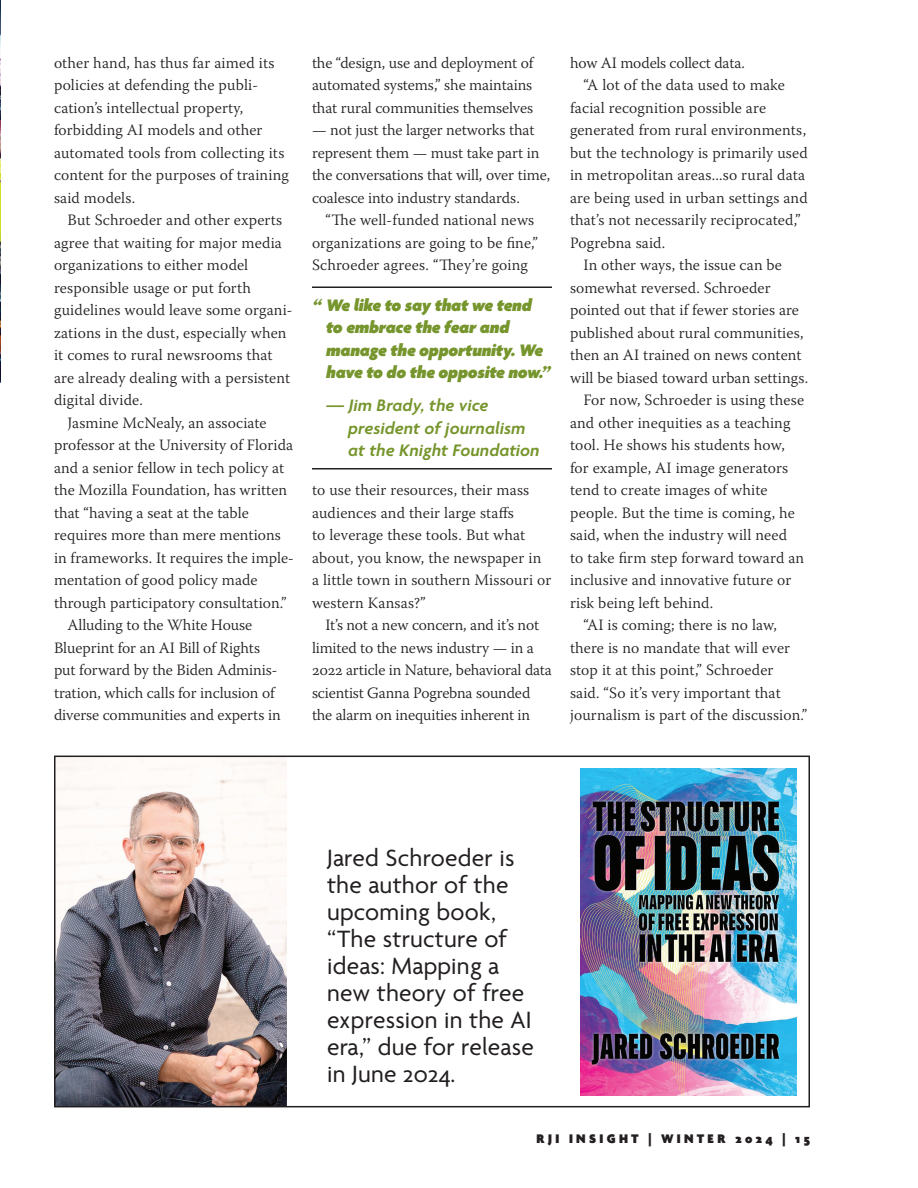
<style>
.page{position:relative;width:918px;height:1188px;background:#fff}
.page>*{position:absolute;margin:0;border:0;box-sizing:border-box;transform-origin:0 0}
.Schroeder_ad_1{font:25.5px/27px "Agenda One";letter-spacing:.01em;color:#231f20}
.Body_quote_MU_green_2{font:italic 900 18px/22.5px "Agenda One";letter-spacing:-.01em;color:#76952c}
.Body_quote_MU_green_2-2{font:italic 600 18px/22.5px "Agenda One";letter-spacing:.01em;color:#76952c}
.Body_text_1{font:300 15.75px/22.5px "Warnock Pro";letter-spacing:.01em;color:#231f20}
.Body_text_1-2{font:300 15.75px/22.5px "Warnock Pro";letter-spacing:-.01em;color:#231f20}
.t1{font:900 13.5px "Agenda One";letter-spacing:.25em;color:#231f20}
</style>
<div class="page">
<img style="left:580px;top:769px;width:216px;height:326px">
<img style="left:57px;top:759px;width:230px;height:345px">
<div style="left:54px;top:756px;width:756px;height:351px;border:2px solid #231f20"></div>
<hr style="left:312px;top:286px;width:240px;height:2px;background:#231f20">
<hr style="left:312px;top:468px;width:240px;height:2px;background:#231f20">
<img style="left:0;top:0;width:1px;height:382px">
<p class="Body_text_1" style="left:54px;top:51px;width:236px">other hand, has thus far aimed its policies at defending the publi&shy;cation’s intellectual property, forbidding AI models and other automated tools from collecting its content for the purposes of training said models.</p>
<p class="Body_text_1" style="left:54px;top:208px;width:240px;text-indent:13px">But Schroeder and other experts agree that waiting for major media organizations to either model responsible usage or put forth guidelines would leave some organi&shy;zations in the dust, especially when it comes to rural newsrooms that are already dealing with a persistent digital divide.</p>
<p class="Body_text_1" style="left:54px;top:411px;width:242px;text-indent:13px">Jasmine McNealy, an associate professor at the University of Florida and a senior fellow in tech policy at the Mozilla Foundation, has written that “having a seat at the table requires more than mere mentions in frameworks. It requires the imple&shy;mentation of good policy made through participatory consultation.”</p>
<p class="Body_text_1" style="left:54px;top:613px;width:228px;text-indent:13px">Alluding to the White House Blueprint for an AI Bill of Rights put forward by the Biden Adminis&shy;tration, which calls for inclusion of diverse communities and experts in</p>
<p class="Body_text_1" style="left:312px;top:51px;width:223px;text-align:justify">the “design, use and deployment of automated systems,” she maintains that rural communities themselves</p>
<p class="Body_text_1" style="left:312px;top:118px;width:240px">— not just the larger networks that represent them — must take part in the conversations that will, over time, coalesce into industry standards.</p>
<p class="Body_text_1" style="left:312px;top:208px;width:228px;text-indent:13px">“The well-funded national news organizations are going to be fine,”<br>Schroeder agrees. “They’re going</p>
<p class="Body_quote_MU_green_2" style="left:326px;top:293px;width:226px;text-indent:-14px">“ We like to say that we tend to embrace the fear and manage the opportunity. We have to do the opposite now.”</p>
<p class="Body_quote_MU_green_2-2" style="left:348px;top:394px;width:193px;text-indent:-22px">— Jim Brady, the vice president of journalism at the Knight Foundation</p>
<p class="Body_text_1" style="left:312px;top:478px;width:241px">to use their resources, their mass audiences and their large staffs<br>to leverage these tools. But what about, you know, the newspaper in a little town in southern Missouri or western Kansas?”</p>
<p class="Body_text_1-2" style="left:312px;top:613px;width:241px;text-indent:13px">It’s not a new concern, and it’s not limited to the news industry — in a 2022 article in Nature, behavioral data scientist Ganna Pogrebna sounded the alarm on inequities inherent in</p>
<p class="Body_text_1-2" style="left:570px;top:51px;width:177px">how AI models collect data.</p>
<p class="Body_text_1" style="left:570px;top:73px;width:239px;text-indent:13px">“A lot of the data used to make facial recognition possible are generated from rural environments, but the technology is primarily used in metropolitan areas...so rural data are being used in urban settings and that’s not necessarily reciprocated,” Pogrebna said.</p>
<p class="Body_text_1" style="left:570px;top:253px;width:240px;text-indent:13px">In other ways, the issue can be somewhat reversed. Schroeder pointed out that if fewer stories are published about rural communities, then an AI trained on news content will be biased toward urban settings.</p>
<p class="Body_text_1" style="left:570px;top:388px;width:236px;text-indent:13px">For now, Schroeder is using these and other inequities as a teaching tool. He shows his students how, for example, AI image generators tend to create images of white people. But the time is coming, he said, when the industry will need to take firm step forward toward an inclusive and innovative future or risk being left behind.</p>
<p class="Body_text_1" style="left:570px;top:613px;width:239px;text-indent:13px">“AI is coming; there is no law, there is no mandate that will ever stop it at this point,” Schroeder<br>said. “So it’s very important that journalism is part of the discussion.”</p>
<p class="Schroeder_ad_1" style="left:327px;top:845px;width:208px">Jared Schroeder is the author of the upcoming book, “The structure of ideas: Mapping a new theory of free expression in the AI era,” due for release in June 2024.</p>
<p class="t1" style="left:536px;top:1131px;width:275px">RJI INSIGHT | WINTER 2024 | 15</p>
</div>
